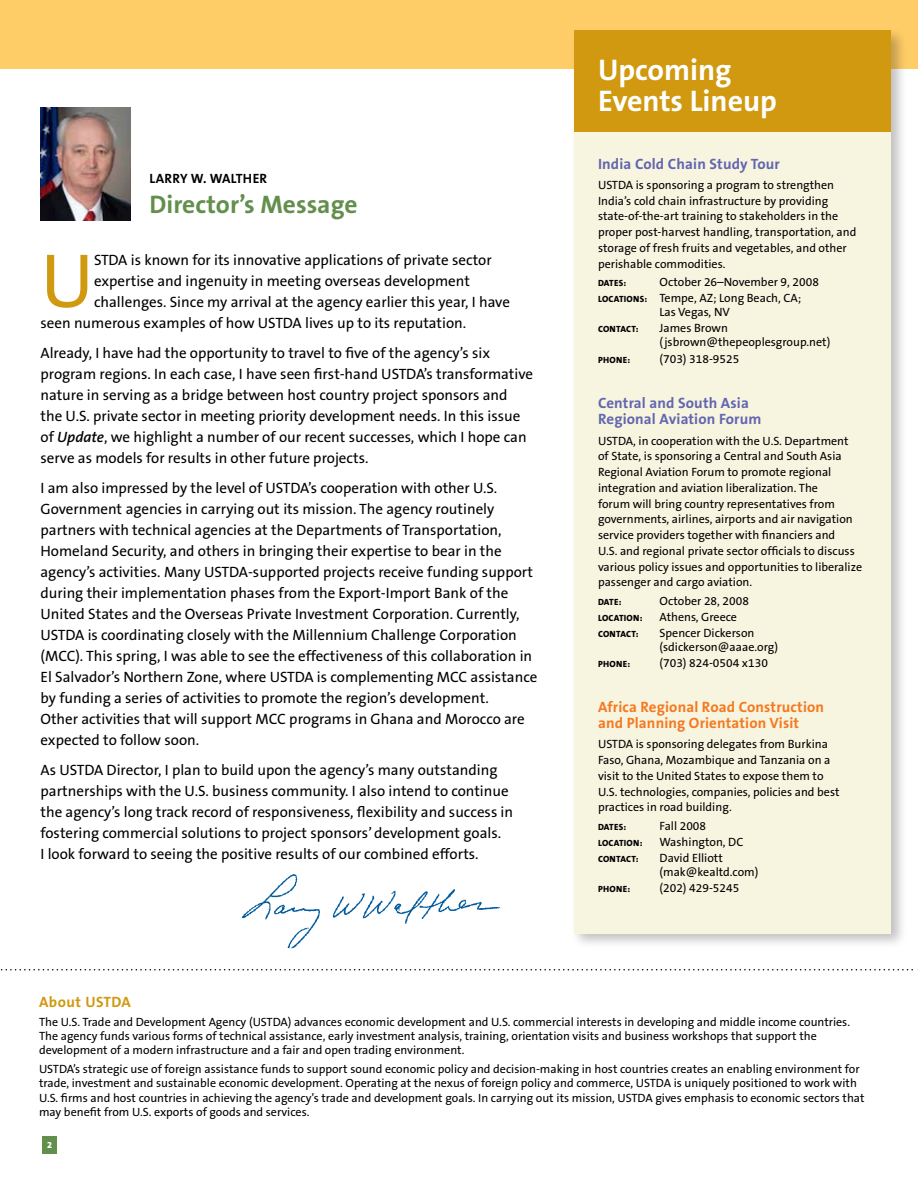
<style>
.page{position:relative;width:918px;height:1188px;background:#fff}
.page>*{position:absolute;margin:0;border:0;box-sizing:border-box;transform-origin:0 0}
.t1{font:77.25px "The Sans B5 Plain";color:#d09910}
.t2{font:700 30px/31.5px "The Sans B7";color:#fff}
.t3{font:700 25.5px "The Sans B7";color:#638f4d}
.t4{font:15px/21px "The Sans B5 Plain";color:#000}
.t5{font:700 15px/16.5px "The Sans B7";letter-spacing:.01em;color:#6266af}
.t6{font:700 15px/16.5px "The Sans B7";letter-spacing:.01em;color:#f47920}
.t7{font:700 15px "The Sans B7";letter-spacing:.03em;color:#d09910}
.t8{font:700 13.5px "The Sans B7";letter-spacing:.025em;color:#000}
.t9{font:12px/15.8px "The Sans B5 Plain";color:#000}
.t10{font:800 9.15px "The Sans B8";color:#fff}
.t11{font:800 9px "The Sans B8";letter-spacing:.025em;color:#000}
.s1{font-family:"The Sans B6";font-weight:600;font-style:italic}
.s2{font-family:"The Sans B8";font-weight:800;font-size:9px}
</style>
<div class="page">
<div style="left:0;top:0;width:918px;height:68px;background:#ffcd67"></div>
<svg style="left:0;top:969px;width:918px;height:2px"></svg>
<div style="left:570px;top:26px;width:337px;height:923px;background:#000;opacity:.25"></div>
<div style="left:574px;top:31px;width:317px;height:902px;background:#f7f4e0"></div>
<div style="left:574px;top:30px;width:317px;height:101px;background:#d09910"></div>
<img style="left:40px;top:107px;width:90px;height:113px">
<div style="left:42px;top:1136px;width:15px;height:18px;background:#638f4d"></div>
<img style="left:241px;top:874px;width:260px;height:75px">
<p class="t8" style="left:150px;top:172px;width:16px">Larry</p>
<p class="t8" style="left:191px;top:172px;width:75px">W. Walther</p>
<h3 class="t3" style="left:150px;top:191px;width:209px">Director’s Message</h3>
<h1 class="t1" style="left:40px;top:239px;width:55px">U</h1>
<p class="t4" style="left:94px;top:250px;width:399px">STDA is known for its innovative applications of private sector</p>
<p class="t4" style="left:94px;top:271px;width:377px">expertise and ingenuity in meeting overseas development</p>
<p class="t4" style="left:94px;top:292px;width:417px">challenges. Since my arrival at the agency earlier this year, I have</p>
<p class="t4" style="left:40px;top:313px;width:427px">seen numerous examples of how USTDA lives up to its reputation.</p>
<p class="t4" style="left:40px;top:343px;width:494px">Already, I have had the opportunity to travel to five of the agency’s six program regions. In each case, I have seen first-hand USTDA’s transformative nature in serving as a bridge between host country project sponsors and the U.S. private sector in meeting priority development needs. In this issue of <span class="s1">Update</span>, we highlight a number of our recent successes, which I hope can serve as models for results in other future projects.</p>
<p class="t4" style="left:40px;top:478px;width:499px">I am also impressed by the level of USTDA’s cooperation with other U.S.<br>Government agencies in carrying out its mission. The agency routinely partners with technical agencies at the Departments of Transportation, Homeland Security, and others in bringing their expertise to bear in the agency’s activities. Many USTDA-supported projects receive funding support during their implementation phases from the Export-Import Bank of the United States and the Overseas Private Investment Corporation. Currently, USTDA is coordinating closely with the Millennium Challenge Corporation (MCC). This spring, I was able to see the effectiveness of this collaboration in El Salvador’s Northern Zone, where USTDA is complementing MCC assistance by funding a series of activities to promote the region’s development.<br>Other activities that will support MCC programs in Ghana and Morocco are expected to follow soon.</p>
<p class="t4" style="left:40px;top:760px;width:474px">As USTDA Director, I plan to build upon the agency’s many outstanding partnerships with the U.S. business community. I also intend to continue the agency’s long track record of responsiveness, flexibility and success in fostering commercial solutions to project sponsors’ development goals.<br>I look forward to seeing the positive results of our combined efforts.</p>
<h2 class="t2" style="left:598px;top:55px;width:180px">Upcoming<br>Events Lineup</h2>
<p class="t5" style="left:598px;top:156px;width:183px">India Cold Chain Study Tour</p>
<p class="t9" style="left:598px;top:177px;width:260px">USTDA is sponsoring a program to strengthen India’s cold chain infrastructure by providing state‑of-the-art training to stakeholders in the proper post-harvest handling, transportation, and storage of fresh fruits and vegetables, and other perishable commodities.</p>
<p class="t11" style="left:598px;top:278px;width:30px">DATES:</p>
<p class="t9" style="left:598px;top:275px;width:222px;text-indent:62px">October 26–November 9, 2008<br><span class="s2">LOCATIONS:</span> Tempe, AZ; Long Beach, CA;</p>
<p class="t9" style="left:660px;top:305px;width:72px">Las Vegas, NV</p>
<p class="t11" style="left:598px;top:324px;width:42px">CONTACT:</p>
<p class="t9" style="left:660px;top:321px;width:172px;line-height:14.2px">James Brown (jsbrown@thepeoplesgroup.net)</p>
<p class="t11" style="left:598px;top:355px;width:34px">PHONE:</p>
<p class="t9" style="left:660px;top:351px;width:81px">(703) 318-9525</p>
<p class="t5" style="left:598px;top:395px;width:165px">Central and South Asia<br>Regional Aviation Forum</p>
<p class="t9" style="left:598px;top:433px;width:266px">USTDA, in cooperation with the U.S. Department of State, is sponsoring a Central and South Asia Regional Aviation Forum to promote regional integration and aviation liberalization. The<br>forum will bring country representatives from governments, airlines, airports and air navigation service providers together with financiers and<br>U.S. and regional private sector officials to discuss various policy issues and opportunities to liberalize passenger and cargo aviation.</p>
<p class="t11" style="left:598px;top:597px;width:25px">DATE:</p>
<p class="t9" style="left:660px;top:594px;width:91px">October 28, 2008</p>
<p class="t11" style="left:598px;top:613px;width:46px">LOCATION:</p>
<p class="t9" style="left:660px;top:609px;width:79px">Athens, Greece</p>
<p class="t11" style="left:598px;top:629px;width:42px">CONTACT:</p>
<p class="t9" style="left:660px;top:626px;width:120px;line-height:14.2px">Spencer Dickerson (sdickerson@aaae.org)</p>
<p class="t11" style="left:598px;top:659px;width:34px">PHONE:</p>
<p class="t9" style="left:660px;top:655px;width:110px">(703) 824-0504 x130</p>
<p class="t6" style="left:598px;top:699px;width:228px">Africa Regional Road Construction and Planning Orientation Visit</p>
<p class="t9" style="left:598px;top:737px;width:243px">USTDA is sponsoring delegates from Burkina Faso, Ghana, Mozambique and Tanzania on a visit to the United States to expose them to U.S. technologies, companies, policies and best practices in road building.</p>
<p class="t11" style="left:598px;top:822px;width:30px">DATES:</p>
<p class="t9" style="left:660px;top:819px;width:48px">Fall 2008</p>
<p class="t11" style="left:598px;top:838px;width:46px">LOCATION:</p>
<p class="t9" style="left:660px;top:834px;width:85px">Washington, DC</p>
<p class="t11" style="left:598px;top:854px;width:42px">CONTACT:</p>
<p class="t9" style="left:660px;top:851px;width:100px;line-height:14.2px">David Elliott (mak@kealtd.com)</p>
<p class="t11" style="left:598px;top:884px;width:34px">PHONE:</p>
<p class="t9" style="left:660px;top:880px;width:81px">(202) 429-5245</p>
<p class="t7" style="left:39px;top:994px;width:93px">About USTDA</p>
<p class="t9" style="left:39px;top:1015px;width:813px;line-height:14.2px">The U.S. Trade and Development Agency (USTDA) advances economic development and U.S. commercial interests in developing and middle income countries.<br>The agency funds various forms of technical assistance, early investment analysis, training, orientation visits and business workshops that support the development of a modern infrastructure and a fair and open trading environment.</p>
<p class="t9" style="left:39px;top:1062px;width:827px;line-height:14.2px">USTDA’s strategic use of foreign assistance funds to support sound economic policy and decision-making in host countries creates an enabling environment for trade, investment and sustainable economic development. Operating at the nexus of foreign policy and commerce, USTDA is uniquely positioned to work with U.S. firms and host countries in achieving the agency’s trade and development goals. In carrying out its mission, USTDA gives emphasis to economic sectors that may benefit from U.S. exports of goods and services.</p>
<p class="t10" style="left:47px;top:1140px;width:7px">2</p>
</div>
